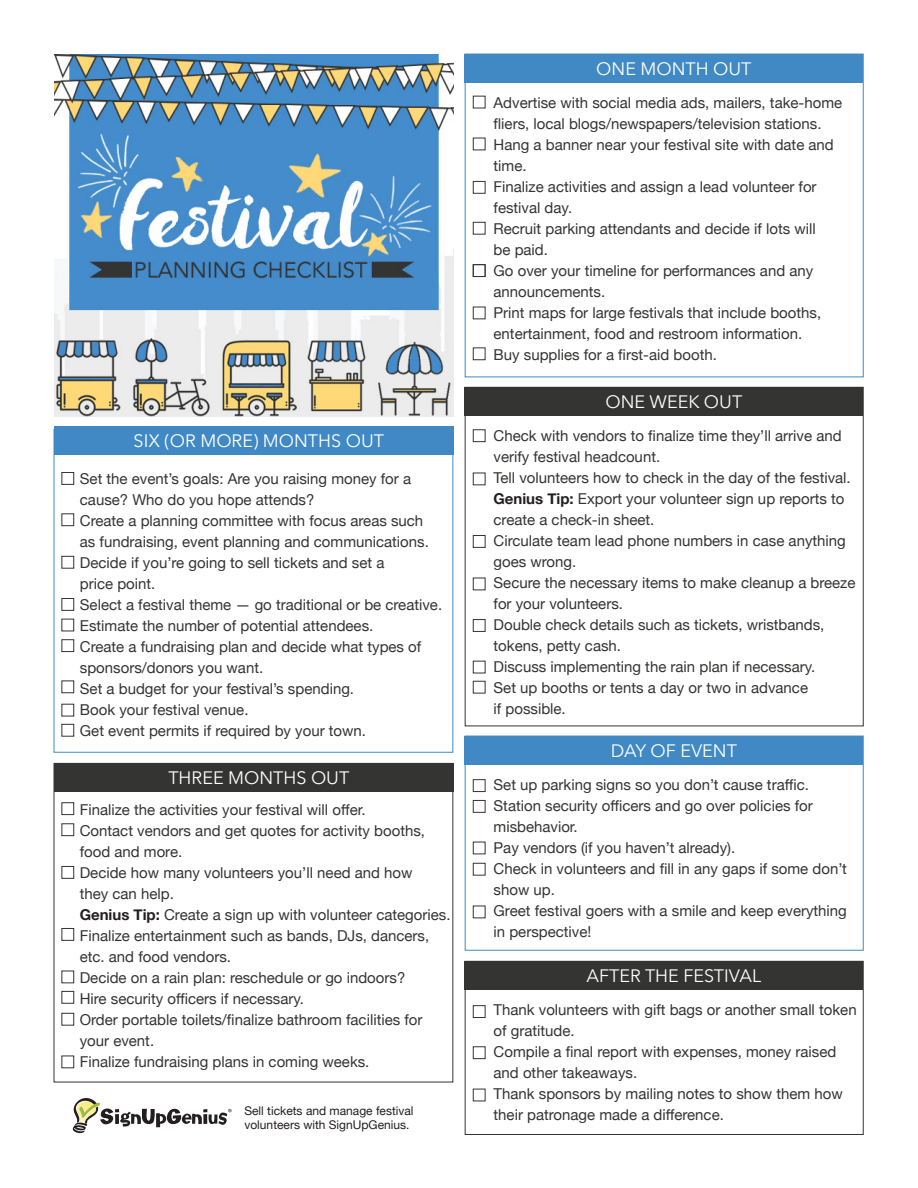
<style>
.page{position:relative;width:918px;height:1188px;background:#fff}
.page>*{position:absolute;margin:0;border:0;box-sizing:border-box;transform-origin:0 0}
.t1{font:18px "Avenir Next";color:#fff}
.t2{font:15px/21px "Helvetica Neue";color:#343433}
.t3{font:12px "Helvetica Neue";color:#231f20}
.s1{font-weight:700;color:#231f20}
</style>
<div class="page">
<img style="left:54px;top:55px;width:400px;height:362px">
<svg style="left:73px;top:1098px;width:159px;height:36px"></svg>
<div style="left:464px;top:54px;width:399px;height:29px;background:#4089c4"></div>
<div style="left:465px;top:54px;width:399px;height:323px;border:1px solid #4089c4"></div>
<div style="left:473px;top:96px;width:13px;height:12px;border:1px solid #343433"></div>
<div style="left:473px;top:138px;width:13px;height:12px;border:1px solid #343433"></div>
<div style="left:473px;top:181px;width:13px;height:13px;border:1px solid #343433"></div>
<div style="left:473px;top:222px;width:13px;height:13px;border:1px solid #343433"></div>
<div style="left:473px;top:264px;width:13px;height:13px;border:1px solid #343433"></div>
<div style="left:473px;top:307px;width:13px;height:12px;border:1px solid #343433"></div>
<div style="left:473px;top:347px;width:13px;height:13px;border:1px solid #343433"></div>
<div style="left:464px;top:387px;width:399px;height:29px;background:#343433"></div>
<div style="left:465px;top:387px;width:399px;height:339px;border:1px solid #343433"></div>
<div style="left:473px;top:429px;width:13px;height:13px;background:#fff;border:1px solid #343433"></div>
<div style="left:473px;top:473px;width:13px;height:12px;background:#fff;border:1px solid #343433"></div>
<div style="left:473px;top:535px;width:13px;height:13px;background:#fff;border:1px solid #343433"></div>
<div style="left:473px;top:578px;width:13px;height:12px;background:#fff;border:1px solid #343433"></div>
<div style="left:473px;top:619px;width:13px;height:13px;background:#fff;border:1px solid #343433"></div>
<div style="left:473px;top:661px;width:13px;height:12px;background:#fff;border:1px solid #343433"></div>
<div style="left:473px;top:681px;width:13px;height:12px;background:#fff;border:1px solid #343433"></div>
<div style="left:464px;top:736px;width:399px;height:29px;background:#4089c4"></div>
<div style="left:465px;top:736px;width:399px;height:215px;border:1px solid #4089c4"></div>
<div style="left:473px;top:779px;width:13px;height:13px;background:#fff;border:1px solid #343433"></div>
<div style="left:473px;top:800px;width:13px;height:13px;background:#fff;border:1px solid #343433"></div>
<div style="left:473px;top:842px;width:13px;height:12px;background:#fff;border:1px solid #343433"></div>
<div style="left:473px;top:863px;width:13px;height:13px;background:#fff;border:1px solid #343433"></div>
<div style="left:473px;top:906px;width:13px;height:12px;background:#fff;border:1px solid #343433"></div>
<div style="left:464px;top:961px;width:399px;height:29px;background:#343433"></div>
<div style="left:465px;top:961px;width:399px;height:174px;border:1px solid #343433"></div>
<div style="left:473px;top:1005px;width:13px;height:13px;background:#fff;border:1px solid #343433"></div>
<div style="left:473px;top:1046px;width:13px;height:13px;background:#fff;border:1px solid #343433"></div>
<div style="left:473px;top:1089px;width:13px;height:12px;background:#fff;border:1px solid #343433"></div>
<div style="left:54px;top:426px;width:400px;height:29px;background:#4089c4"></div>
<div style="left:54px;top:429px;width:399px;height:324px;border:1px solid #4089c4"></div>
<div style="left:61px;top:472px;width:13px;height:13px;border:1px solid #343433"></div>
<div style="left:61px;top:513px;width:13px;height:13px;border:1px solid #343433"></div>
<div style="left:61px;top:556px;width:13px;height:13px;border:1px solid #343433"></div>
<div style="left:61px;top:598px;width:13px;height:13px;border:1px solid #343433"></div>
<div style="left:61px;top:619px;width:13px;height:12px;border:1px solid #343433"></div>
<div style="left:61px;top:639px;width:13px;height:13px;border:1px solid #343433"></div>
<div style="left:61px;top:681px;width:13px;height:12px;border:1px solid #343433"></div>
<div style="left:61px;top:704px;width:13px;height:12px;border:1px solid #343433"></div>
<div style="left:61px;top:724px;width:13px;height:13px;border:1px solid #343433"></div>
<div style="left:54px;top:763px;width:400px;height:29px;background:#343433"></div>
<div style="left:54px;top:763px;width:399px;height:319px;border:1px solid #343433"></div>
<div style="left:61px;top:802px;width:13px;height:13px;border:1px solid #343433"></div>
<div style="left:61px;top:823px;width:13px;height:13px;border:1px solid #343433"></div>
<div style="left:61px;top:866px;width:13px;height:13px;border:1px solid #343433"></div>
<div style="left:61px;top:928px;width:13px;height:13px;border:1px solid #343433"></div>
<div style="left:61px;top:971px;width:13px;height:12px;border:1px solid #343433"></div>
<div style="left:61px;top:991px;width:13px;height:13px;border:1px solid #343433"></div>
<div style="left:61px;top:1013px;width:13px;height:13px;border:1px solid #343433"></div>
<div style="left:61px;top:1056px;width:13px;height:12px;border:1px solid #343433"></div>
<p class="t1" style="left:134px;top:426px;width:252px">SIX (OR MORE) MONTHS OUT</p>
<p class="t2" style="left:80px;top:469px;width:333px">Set the event’s goals: Are you raising money for a cause? Who do you hope attends?</p>
<p class="t2" style="left:80px;top:511px;width:351px">Create a planning committee with focus areas such as fundraising, event planning and communications.</p>
<p class="t2" style="left:80px;top:553px;width:306px">Decide if you’re going to sell tickets and set a price point.</p>
<p class="t2" style="left:80px;top:595px;width:364px">Select a festival theme — go traditional or be creative.</p>
<p class="t2" style="left:80px;top:616px;width:295px">Estimate the number of potential attendees.</p>
<p class="t2" style="left:80px;top:637px;width:343px">Create a fundraising plan and decide what types of sponsors/donors you want.</p>
<p class="t2" style="left:80px;top:679px;width:276px">Set a budget for your festival’s spending.</p>
<p class="t2" style="left:80px;top:700px;width:170px">Book your festival venue.</p>
<p class="t2" style="left:80px;top:721px;width:288px">Get event permits if required by your town.</p>
<p class="t1" style="left:168px;top:763px;width:182px">THREE MONTHS OUT</p>
<p class="t2" style="left:80px;top:800px;width:287px">Finalize the activities your festival will offer.</p>
<p class="t2" style="left:80px;top:821px;width:347px">Contact vendors and get quotes for activity booths, food and more.</p>
<p class="t2" style="left:80px;top:863px;width:372px">Decide how many volunteers you’ll need and how<br>they can help.<br><span class="s1">Genius Tip:</span> Create a sign up with volunteer categories.</p>
<p class="t2" style="left:80px;top:926px;width:351px">Finalize entertainment such as bands, DJs, dancers, etc. and food vendors.</p>
<p class="t2" style="left:80px;top:968px;width:327px">Decide on a rain plan: reschedule or go indoors?</p>
<p class="t2" style="left:80px;top:989px;width:226px">Hire security officers if necessary.</p>
<p class="t2" style="left:80px;top:1010px;width:344px">Order portable toilets/finalize bathroom facilities for your event.</p>
<p class="t2" style="left:80px;top:1052px;width:291px">Finalize fundraising plans in coming weeks.</p>
<p class="t3" style="left:244px;top:1102px;width:171px">Sell tickets and manage festival</p>
<p class="t3" style="left:244px;top:1116px;width:167px">volunteers with SignUpGenius.</p>
<p class="t1" style="left:596px;top:54px;width:157px">ONE MONTH OUT</p>
<p class="t2" style="left:494px;top:93px;width:350px">Advertise with social media ads, mailers, take-home fliers, local blogs/newspapers/television stations.</p>
<p class="t2" style="left:494px;top:135px;width:342px">Hang a banner near your festival site with date and time.</p>
<p class="t2" style="left:494px;top:177px;width:325px">Finalize activities and assign a lead volunteer for</p>
<p class="t2" style="left:494px;top:198px;width:80px">festival day.</p>
<p class="t2" style="left:494px;top:219px;width:324px">Recruit parking attendants and decide if lots will be paid.</p>
<p class="t2" style="left:494px;top:261px;width:321px">Go over your timeline for performances and any</p>
<p class="t2" style="left:494px;top:282px;width:113px">announcements.</p>
<p class="t2" style="left:494px;top:303px;width:329px">Print maps for large festivals that include booths,</p>
<p class="t2" style="left:494px;top:324px;width:310px">entertainment, food and restroom information.</p>
<p class="t2" style="left:494px;top:345px;width:225px">Buy supplies for a first-aid booth.</p>
<p class="t1" style="left:606px;top:387px;width:138px">ONE WEEK OUT</p>
<p class="t2" style="left:494px;top:426px;width:350px">Check with vendors to finalize time they’ll arrive and verify festival headcount.</p>
<p class="t2" style="left:494px;top:468px;width:359px">Tell volunteers how to check in the day of the festival.</p>
<p class="t2" style="left:494px;top:489px;width:352px"><span class="s1">Genius Tip:</span> Export your volunteer sign up reports to create a check-in sheet.</p>
<p class="t2" style="left:494px;top:531px;width:354px">Circulate team lead phone numbers in case anything goes wrong.</p>
<p class="t2" style="left:494px;top:573px;width:364px">Secure the necessary items to make cleanup a breeze for your volunteers.</p>
<p class="t2" style="left:494px;top:615px;width:332px">Double check details such as tickets, wristbands, tokens, petty cash.</p>
<p class="t2" style="left:494px;top:657px;width:323px">Discuss implementing the rain plan if necessary.</p>
<p class="t2" style="left:494px;top:678px;width:316px">Set up booths or tents a day or two in advance if possible.</p>
<p class="t1" style="left:611px;top:736px;width:128px">DAY OF EVENT</p>
<p class="t2" style="left:494px;top:775px;width:317px">Set up parking signs so you don’t cause traffic.</p>
<p class="t2" style="left:494px;top:796px;width:321px">Station security officers and go over policies for misbehavior.</p>
<p class="t2" style="left:494px;top:838px;width:243px">Pay vendors (if you haven’t already).</p>
<p class="t2" style="left:494px;top:859px;width:355px">Check in volunteers and fill in any gaps if some don’t show up.</p>
<p class="t2" style="left:494px;top:901px;width:355px">Greet festival goers with a smile and keep everything in perspective!</p>
<p class="t1" style="left:587px;top:961px;width:176px">AFTER THE FESTIVAL</p>
<p class="t2" style="left:494px;top:1000px;width:365px">Thank volunteers with gift bags or another small token of gratitude.</p>
<p class="t2" style="left:494px;top:1042px;width:344px">Compile a final report with expenses, money raised and other takeaways.</p>
<p class="t2" style="left:494px;top:1084px;width:351px">Thank sponsors by mailing notes to show them how their patronage made a difference.</p>
</div>
